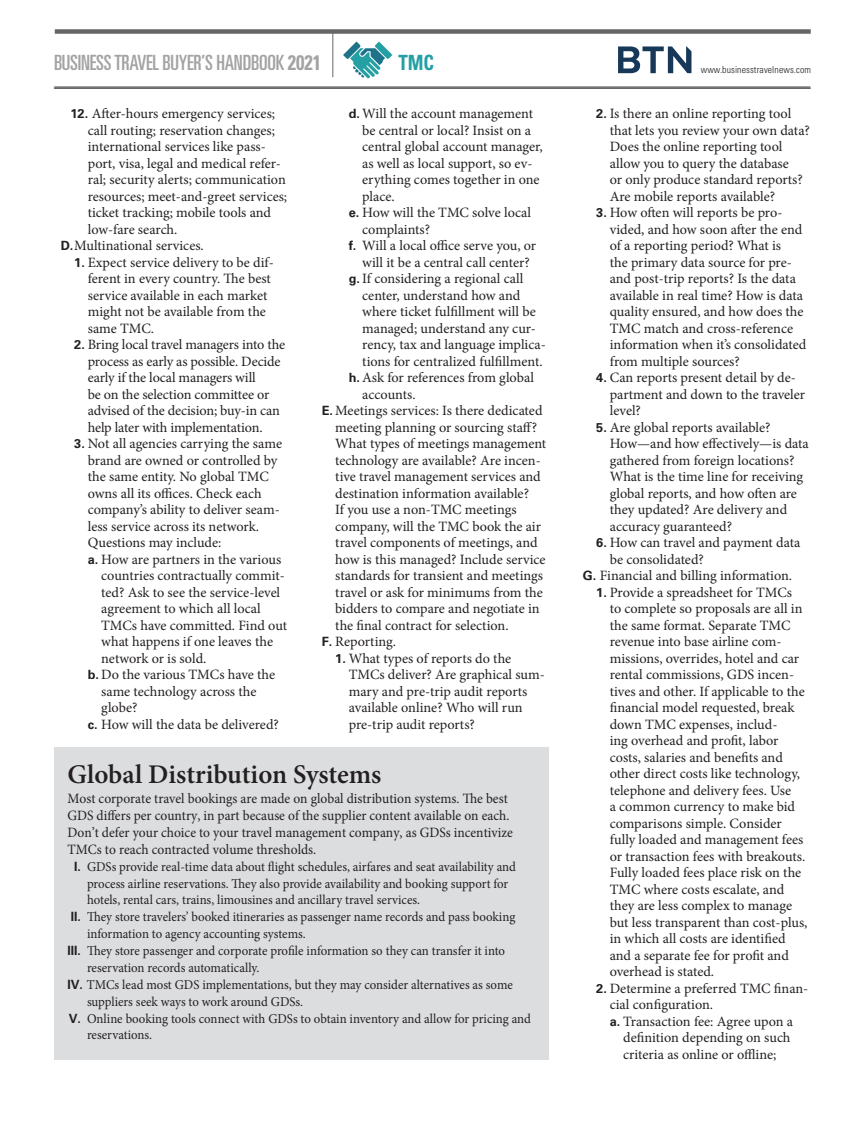
<style>
.page{position:relative;width:864px;height:1134px;background:#fff}
.page>*{position:absolute;margin:0;border:0;box-sizing:border-box;transform-origin:0 0}
.I_Outline_Hed{font:600 27px "Minion Pro";letter-spacing:-.005em;color:#231f20}
.t1{font:ultra-condensed 21px "Univers LT Std";letter-spacing:-.01em;color:#a4a3a3}
.t2{font:700 condensed 21px "Univers LT Std";color:#24a0a5;scale:.9 1}
._1_Outline{font:14.25px/16.5px "Minion Pro";letter-spacing:-.005em;color:#231f20}
.a_Outline{font:14.25px/16.5px "Minion Pro";color:#231f20}
.A_Outline{font:14.25px/16.5px "Minion Pro";color:#231f20}
.Outline_Text{font:14.25px/16.8px "Minion Pro";color:#231f20;scale:.95 1}
.t3{font:13.5px/16.8px "Minion Pro";color:#231f20;scale:.95 1}
.t4{font:300 condensed 9.75px "Univers LT Std";letter-spacing:.01em;color:#231f20}
.s1{font-weight:700;font-stretch:condensed}
.s2{font-family:"Univers LT Std";font-weight:700;font-size:12.75px}
</style>
<div class="page">
<svg style="left:343px;top:42px;width:49px;height:36px"></svg>
<hr style="left:333px;top:32px;width:1px;height:45px;background:#656767">
<div style="left:55px;top:29px;width:756px;height:5px;background:#656767"></div>
<hr style="left:55px;top:87px;width:756px;height:1px;background:#656767">
<hr style="left:55px;top:88px;width:756px;height:1px;background:#656767">
<svg style="left:618px;top:46px;width:74px;height:27px"></svg>
<div style="left:54px;top:747px;width:495px;height:313px;background:#dcdddf"></div>
<hr style="left:54px;top:87px;width:756px;height:1px;background:#656767">
<hr style="left:54px;top:88px;width:756px;height:1px;background:#656767">
<h2 class="t1" style="left:54px;top:51px;width:269px">BUSINESS TRAVEL BUYER’S HANDBOOK <span class="s1">2021</span></h2>
<h2 class="t2" style="left:399px;top:50px;width:41px">TMC</h2>
<p class="t4" style="left:701px;top:64px;width:112px">www.businesstravelnews.com</p>
<p class="_1_Outline" style="left:88px;top:106px;width:201px;text-indent:-17px"><span class="s2">12.</span> After-hours emergency services; call routing; reservation changes; international services like pass&shy;port, visa, legal and medical refer&shy;ral; security alerts; communication resources; meet-and-greet services; ticket tracking; mobile tools and low-fare search.</p>
<p class="A_Outline" style="left:61px;top:238px;width:145px"><span class="s2">D.</span>Multinational services.</p>
<p class="_1_Outline" style="left:88px;top:254px;width:188px;text-indent:-14px"><span class="s2">1.</span> Expect service delivery to be dif&shy;ferent in every country. The best service available in each market might not be available from the same TMC.</p>
<p class="_1_Outline" style="left:88px;top:337px;width:199px;text-indent:-14px"><span class="s2">2.</span> Bring local travel managers into the process as early as possible. Decide early if the local managers will<br>be on the selection committee or advised of the decision; buy-in can help later with implementation.</p>
<p class="_1_Outline" style="left:88px;top:436px;width:196px;text-indent:-14px"><span class="s2">3.</span> Not all agencies carrying the same brand are owned or controlled by the same entity. No global TMC owns all its offices. Check each company’s ability to deliver seam&shy;less service across its network.<br>Questions may include:</p>
<p class="a_Outline" style="left:101px;top:551px;width:187px;text-indent:-14px"><span class="s2">a.</span> How are partners in the various countries contractually commit&shy;ted? Ask to see the service-level agreement to which all local<br>TMCs have committed. Find out what happens if one leaves the network or is sold.</p>
<p class="a_Outline" style="left:101px;top:667px;width:175px;text-indent:-14px"><span class="s2">b.</span> Do the various TMCs have the same technology across the globe?</p>
<p class="a_Outline" style="left:88px;top:716px;width:193px"><span class="s2">c.</span> How will the data be delivered?</p>
<p class="a_Outline" style="left:362px;top:106px;width:182px;text-indent:-14px"><span class="s2">d.</span> Will the account management be central or local? Insist on a central global account manager, as well as local support, so ev&shy;erything comes together in one place.</p>
<p class="a_Outline" style="left:362px;top:205px;width:170px;text-indent:-14px"><span class="s2">e.</span> How will the TMC solve local complaints?</p>
<p class="a_Outline" style="left:349px;top:238px;width:189px;text-align:center"><span class="s2">f.</span> Will a local office serve you, or will it be a central call center?</p>
<p class="a_Outline" style="left:362px;top:271px;width:185px;text-indent:-14px"><span class="s2">g.</span> If considering a regional call center, understand how and where ticket fulfillment will be managed; understand any cur&shy;rency, tax and language implica&shy;tions for centralized fulfillment.</p>
<p class="a_Outline" style="left:362px;top:370px;width:173px;text-indent:-14px"><span class="s2">h.</span> Ask for references from global accounts.</p>
<p class="A_Outline" style="left:335px;top:403px;width:213px;text-indent:-14px"><span class="s2">E.</span> Meetings services: Is there dedicated meeting planning or sourcing staff?<br>What types of meetings management technology are available? Are incen&shy;tive travel management services and destination information available?<br>If you use a non-TMC meetings company, will the TMC book the air travel components of meetings, and how is this managed? Include service standards for transient and meetings travel or ask for minimums from the bidders to compare and negotiate in the final contract for selection.</p>
<p class="A_Outline" style="left:322px;top:634px;width:76px"><span class="s2">F.</span> Reporting.</p>
<p class="_1_Outline" style="left:349px;top:650px;width:198px;text-indent:-14px"><span class="s2">1.</span> What types of reports do the<br>TMCs deliver? Are graphical sum&shy;mary and pre-trip audit reports available online? Who will run pre-trip audit reports?</p>
<p class="_1_Outline" style="left:610px;top:106px;width:202px;text-indent:-14px"><span class="s2">2.</span> Is there an online reporting tool that lets you review your own data?<br>Does the online reporting tool allow you to query the database<br>or only produce standard reports?<br>Are mobile reports available?</p>
<p class="_1_Outline" style="left:610px;top:205px;width:198px;text-indent:-14px"><span class="s2">3.</span> How often will reports be pro&shy;vided, and how soon after the end of a reporting period? What is<br>the primary data source for pre&shy;and post-trip reports? Is the data available in real time? How is data quality ensured, and how does the<br>TMC match and cross-reference information when it’s consolidated from multiple sources?</p>
<p class="_1_Outline" style="left:610px;top:370px;width:197px;text-indent:-14px"><span class="s2">4.</span> Can reports present detail by de&shy;partment and down to the traveler level?</p>
<p class="_1_Outline" style="left:610px;top:419px;width:201px;text-indent:-14px"><span class="s2">5.</span> Are global reports available?<br>How—and how effectively—is data gathered from foreign locations?<br>What is the time line for receiving global reports, and how often are they updated? Are delivery and accuracy guaranteed?</p>
<p class="_1_Outline" style="left:610px;top:535px;width:192px;text-indent:-14px"><span class="s2">6.</span> How can travel and payment data be consolidated?</p>
<p class="A_Outline" style="left:583px;top:568px;width:211px"><span class="s2">G.</span> Financial and billing information.</p>
<p class="_1_Outline" style="left:610px;top:584px;width:199px;text-indent:-14px"><span class="s2">1.</span> Provide a spreadsheet for TMCs<br>to complete so proposals are all in the same format. Separate TMC revenue into base airline com&shy;missions, overrides, hotel and car rental commissions, GDS incen&shy;tives and other. If applicable to the financial model requested, break down TMC expenses, includ-<br>ing overhead and profit, labor costs, salaries and benefits and other direct costs like technology, telephone and delivery fees. Use<br>a common currency to make bid comparisons simple. Consider fully loaded and management fees or transaction fees with breakouts.<br>Fully loaded fees place risk on the<br>TMC where costs escalate, and they are less complex to manage but less transparent than cost-plus, in which all costs are identified and a separate fee for profit and overhead is stated.</p>
<p class="_1_Outline" style="left:610px;top:980px;width:200px;text-indent:-14px"><span class="s2">2.</span> Determine a preferred TMC finan&shy;cial configuration.</p>
<p class="a_Outline" style="left:623px;top:1013px;width:171px;text-indent:-14px"><span class="s2">a.</span> Transaction fee: Agree upon a definition depending on such criteria as online or offline;</p>
<p class="I_Outline_Hed" style="left:68px;top:756px;width:315px">Global Distribution Systems</p>
<p class="Outline_Text" style="left:68px;top:790px;width:470px">Most corporate travel bookings are made on global distribution systems. The best GDS differs per country, in part because of the supplier content available on each.<br>Don’t defer your choice to your travel management company, as GDSs incentivize TMCs to reach contracted volume thresholds.</p>
<p class="t3" style="left:87px;top:858px;width:453px;text-indent:-13px"><span class="s2">I.</span> GDSs provide real-time data about flight schedules, airfares and seat availability and process airline reservations. They also provide availability and booking support for hotels, rental cars, trains, limousines and ancillary travel services.</p>
<p class="t3" style="left:87px;top:909px;width:452px;text-indent:-16px"><span class="s2">II.</span> They store travelers’ booked itineraries as passenger name records and pass booking information to agency accounting systems.</p>
<p class="t3" style="left:87px;top:942px;width:442px;text-indent:-19px"><span class="s2">III.</span> They store passenger and corporate profile information so they can transfer it into reservation records automatically.</p>
<p class="t3" style="left:87px;top:976px;width:450px;text-indent:-20px"><span class="s2">IV.</span> TMCs lead most GDS implementations, but they may consider alternatives as some suppliers seek ways to work around GDSs.</p>
<p class="t3" style="left:87px;top:1010px;width:469px;text-indent:-18px"><span class="s2">V.</span> Online booking tools connect with GDSs to obtain inventory and allow for pricing and reservations.</p>
</div>
